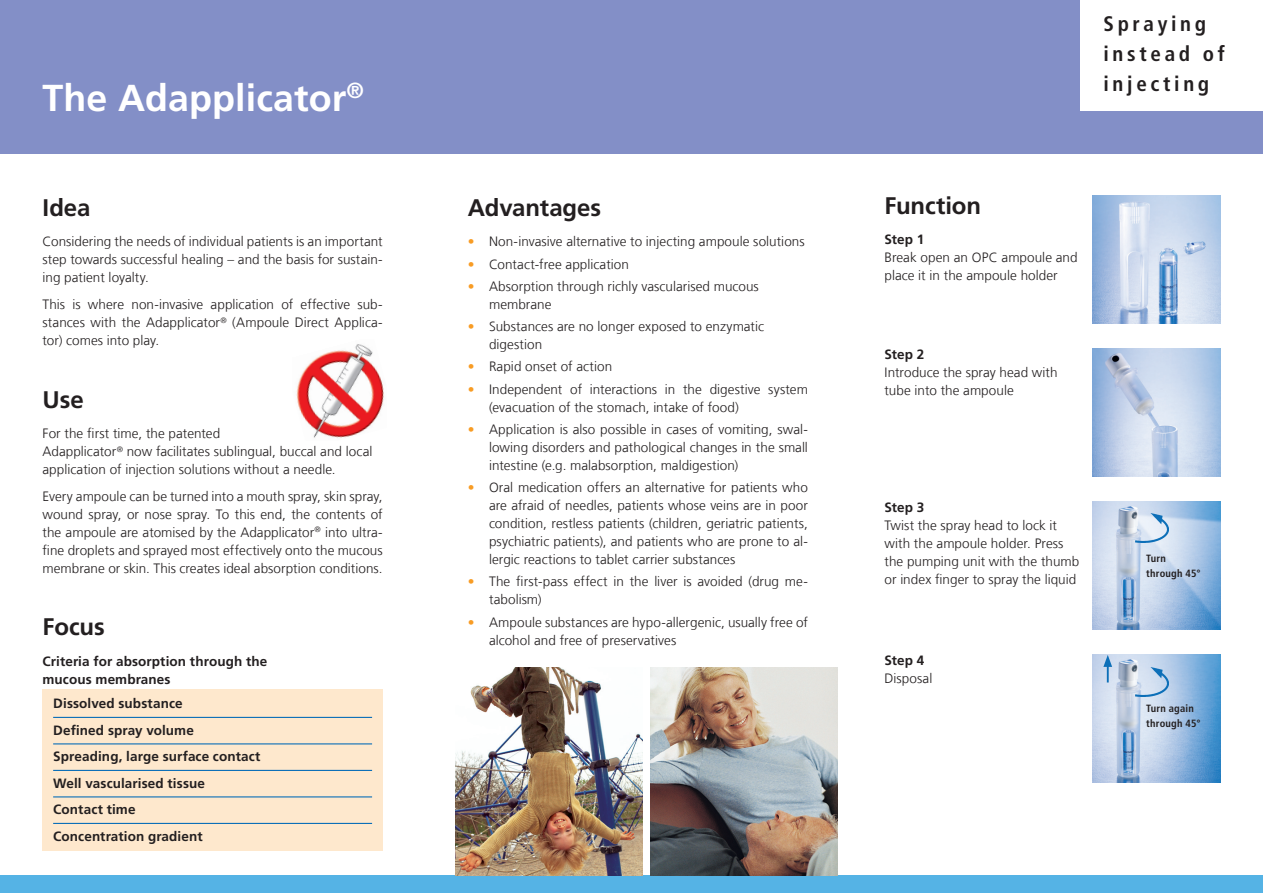
<style>
.page{position:relative;width:1263px;height:893px;background:#fff}
.page>*{position:absolute;margin:0;border:0;box-sizing:border-box;transform-origin:0 0}
.t1{font:700 37.5px "Frutiger LT Com";letter-spacing:.005em;color:#fff}
.t2{font:700 24px "Frutiger LT Com";letter-spacing:-.005em;color:#231f20}
.t3{font:700 condensed 21px/30px "Frutiger LT Com";letter-spacing:.175em;color:#231f20}
.t4{font:300 13.5px/18px "Frutiger LT Com";letter-spacing:.005em;color:#231f20}
.t5{font:700 13.5px/26.5px "Frutiger LT Com";letter-spacing:.01em;color:#231f20}
.t6{font:700 condensed 10.5px/15px "Frutiger LT Com";letter-spacing:.025em;color:#231f20}
.s1{color:#f89c24}
</style>
<div class="page">
<div style="left:0;top:0;width:1263px;height:153px;background:#838fc7"></div>
<div style="left:1080px;top:0;width:183px;height:111px;background:#fff"></div>
<div style="left:0;top:876px;width:1263px;height:17px;background:#55b3e5"></div>
<div style="left:43px;top:689px;width:340px;height:161px;background:#fee8cd"></div>
<img style="left:651px;top:668px;width:187px;height:208px">
<img style="left:455px;top:668px;width:187px;height:208px">
<img style="left:1093px;top:196px;width:127px;height:127px">
<img style="left:1093px;top:349px;width:127px;height:127px">
<img style="left:1093px;top:502px;width:127px;height:127px">
<img style="left:1093px;top:655px;width:127px;height:127px">
<img style="left:296px;top:344px;width:88px;height:94px">
<hr style="left:53px;top:717px;width:319px;height:1px;background:#0c6fb8">
<hr style="left:53px;top:743px;width:319px;height:1px;background:#0c6fb8">
<hr style="left:53px;top:770px;width:319px;height:1px;background:#0c6fb8">
<hr style="left:53px;top:796px;width:319px;height:1px;background:#0c6fb8">
<hr style="left:53px;top:823px;width:319px;height:1px;background:#0c6fb8">
<img style="left:1135px;top:514px;width:33px;height:29px">
<img style="left:1135px;top:668px;width:33px;height:28px">
<svg style="left:1103px;top:655px;width:9px;height:27px"></svg>
<h1 class="t1" style="left:43px;top:76px;width:323px">The Adapplicator<sup>®</sup></h1>
<h2 class="t2" style="left:43px;top:193px;width:50px">Idea</h2>
<p class="t4" style="left:43px;top:233px;width:342px;text-align:justify">Considering the needs of individual patients is an important step towards successful healing – and the basis for sustain&shy;ing patient loyalty.</p>
<p class="t4" style="left:43px;top:295px;width:342px;text-align:justify">This is where non-invasive application of effective sub&shy;stances with the Adapplicator<sup>®</sup> (Ampoule Direct Applica&shy;tor) comes into play.</p>
<h2 class="t2" style="left:43px;top:385px;width:43px">Use</h2>
<p class="t4" style="left:43px;top:425px;width:331px">For the first time, the patented<br>Adapplicator<sup>®</sup> now facilitates sublingual, buccal and local application of injection solutions without a needle.</p>
<p class="t4" style="left:43px;top:487px;width:342px;text-align:justify">Every ampoule can be turned into a mouth spray, skin spray, wound spray, or nose spray. To this end, the contents of the ampoule are atomised by the Adapplicator<sup>®</sup> into ultra&shy;fine droplets and sprayed most effectively onto the mucous membrane or skin. This creates ideal absorption conditions.</p>
<h2 class="t2" style="left:43px;top:613px;width:64px">Focus</h2>
<p class="t5" style="left:43px;top:652px;width:226px;line-height:18px">Criteria for absorption through the mucous membranes</p>
<p class="t5" style="left:53px;top:691px;width:209px">Dissolved substance<br>Defined spray volume<br>Spreading, large surface contact<br>Well vascularised tissue<br>Contact time<br>Concentration gradient</p>
<h2 class="t2" style="left:468px;top:193px;width:135px">Advantages</h2>
<p class="t4" style="left:468px;top:233px;width:338px"><span class="s1">•</span> Non-invasive alternative to injecting ampoule solutions</p>
<p class="t4" style="left:468px;top:255px;width:163px"><span class="s1">•</span> Contact-free application</p>
<p class="t4" style="left:489px;top:277px;width:271px;text-indent:-21px"><span class="s1">•</span> Absorption through richly vascularised mucous membrane</p>
<p class="t4" style="left:489px;top:318px;width:277px;text-indent:-21px"><span class="s1">•</span> Substances are no longer exposed to enzymatic digestion</p>
<p class="t4" style="left:468px;top:358px;width:146px"><span class="s1">•</span> Rapid onset of action</p>
<p class="t4" style="left:489px;top:380px;width:320px;text-indent:-21px"><span class="s1">•</span> Independent of interactions in the digestive system (evacuation of the stomach, intake of food)</p>
<p class="t4" style="left:489px;top:420px;width:320px;text-align:justify;text-indent:-21px"><span class="s1">•</span> Application is also possible in cases of vomiting, swal&shy;lowing disorders and pathological changes in the small intestine (e.g. malabsorption, maldigestion)</p>
<p class="t4" style="left:489px;top:479px;width:320px;text-align:justify;text-indent:-21px"><span class="s1">•</span> Oral medication offers an alternative for patients who are afraid of needles, patients whose veins are in poor condition, restless patients (children, geriatric patients, psychiatric patients), and patients who are prone to al&shy;lergic reactions to tablet carrier substances</p>
<p class="t4" style="left:489px;top:573px;width:320px;text-indent:-21px"><span class="s1">•</span> The first-pass effect in the liver is avoided (drug me&shy;tabolism)</p>
<p class="t4" style="left:489px;top:613px;width:320px;text-indent:-21px"><span class="s1">•</span> Ampoule substances are hypo-allergenic, usually free of alcohol and free of preservatives</p>
<h3 class="t3" style="left:1103px;top:8px;width:123px">Spraying instead of injecting</h3>
<h2 class="t2" style="left:884px;top:191px;width:98px">Function</h2>
<p class="t5" style="left:884px;top:226px;width:41px">Step 1</p>
<p class="t4" style="left:884px;top:249px;width:195px">Break open an OPC ampoule and place it in the ampoule holder</p>
<p class="t5" style="left:884px;top:341px;width:41px">Step 2</p>
<p class="t4" style="left:884px;top:363px;width:175px">Introduce the spray head with tube into the ampoule</p>
<p class="t5" style="left:884px;top:494px;width:41px">Step 3</p>
<p class="t4" style="left:884px;top:516px;width:196px">Twist the spray head to lock it with the ampoule holder. Press the pumping unit with the thumb or index finger to spray the liquid</p>
<p class="t5" style="left:884px;top:647px;width:41px">Step 4</p>
<p class="t4" style="left:884px;top:669px;width:49px">Disposal</p>
<p class="t6" style="left:1146px;top:551px;width:56px">Turn through 45°</p>
<p class="t6" style="left:1146px;top:701px;width:56px">Turn again through 45°</p>
</div>
